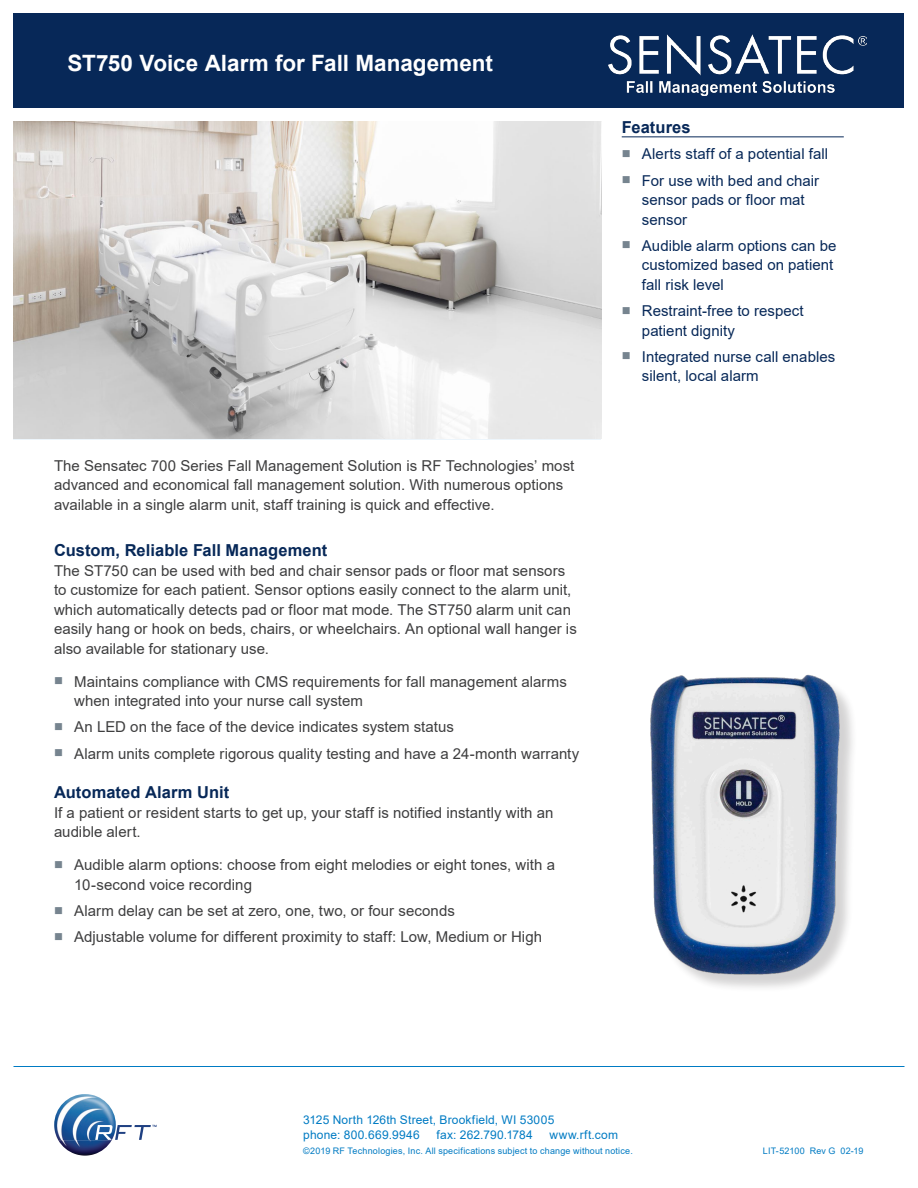
<style>
.page{position:relative;width:918px;height:1188px;background:#fff}
.page>*{position:absolute;margin:0;border:0;box-sizing:border-box;transform-origin:0 0}
.Main_Title{font:700 22.5px "Arial";color:#fff}
.Side_Callouts_-_Head{font:700 16.5px "Arial";letter-spacing:.005em;color:#072858}
.t1{font:15px/19.5px "Arial";letter-spacing:.005em;color:#3e3e3f}
.t2{font:15px/19.5px "Arial";letter-spacing:.005em;color:#072858}
.t3{font:12px/15px "Arial";letter-spacing:.015em;color:#007bc3}
.t4{font:12px "Arial";letter-spacing:.04em;color:#007bc3}
.ECO-Rev{font:9px "Arial";letter-spacing:.02em;color:#007bc3}
.s1{color:#76848f}
</style>
<div class="page">
<div style="left:14px;top:14px;width:890px;height:94px;background:#072858"></div>
<img style="left:608px;top:34px;width:259px;height:62px">
<img style="left:14px;top:122px;width:587px;height:317px">
<hr style="left:622px;top:136px;width:222px;height:1px;background:#072858">
<div style="left:653px;top:678px;width:205px;height:315px;background:#231f20;opacity:.2"></div>
<img style="left:650px;top:674px;width:197px;height:319px">
<img style="left:54px;top:1125px;width:41px;height:15px">
<img style="left:58px;top:1140px;width:27px;height:16px">
<svg style="left:95px;top:1125px;width:62px;height:15px"></svg>
<hr style="left:14px;top:1066px;width:890px;height:1px;background:#007bc3">
<p class="Main_Title" style="left:68px;top:47px;width:427px">ST750 Voice Alarm for Fall Management</p>
<p class="t1" style="left:54px;top:456px;width:522px">The Sensatec 700 Series Fall Management Solution is RF Technologies’ most advanced and economical fall management solution. With numerous options available in a single alarm unit, staff training is quick and effective.</p>
<p class="Side_Callouts_-_Head" style="left:54px;top:539px;width:275px">Custom, Reliable Fall Management</p>
<p class="t1" style="left:54px;top:561px;width:524px">The ST750 can be used with bed and chair sensor pads or floor mat sensors to customize for each patient. Sensor options easily connect to the alarm unit, which automatically detects pad or floor mat mode. The ST750 alarm unit can easily hang or hook on beds, chairs, or wheelchairs. An optional wall hanger is also available for stationary use.</p>
<p class="t1" style="left:74px;top:672px;width:494px;text-indent:-20px"><span class="s1">■</span> Maintains compliance with CMS requirements for fall management alarms when integrated into your nurse call system</p>
<p class="t1" style="left:54px;top:717px;width:401px"><span class="s1">■</span> An LED on the face of the device indicates system status</p>
<p class="t1" style="left:54px;top:744px;width:527px"><span class="s1">■</span> Alarm units complete rigorous quality testing and have a 24-month warranty</p>
<p class="Side_Callouts_-_Head" style="left:54px;top:781px;width:177px">Automated Alarm Unit</p>
<p class="t1" style="left:54px;top:803px;width:501px">If a patient or resident starts to get up, your staff is notified instantly with an audible alert.</p>
<p class="t1" style="left:74px;top:855px;width:482px;text-indent:-20px"><span class="s1">■</span> Audible alarm options: choose from eight melodies or eight tones, with a<br>10-second voice recording</p>
<p class="t1" style="left:54px;top:901px;width:402px"><span class="s1">■</span> Alarm delay can be set at zero, one, two, or four seconds</p>
<p class="t1" style="left:54px;top:927px;width:490px"><span class="s1">■</span> Adjustable volume for different proximity to staff: Low, Medium or High</p>
<p class="Side_Callouts_-_Head" style="left:622px;top:116px;width:70px">Features</p>
<p class="t2" style="left:622px;top:144px;width:208px"><span class="s1">■</span> Alerts staff of a potential fall</p>
<p class="t2" style="left:642px;top:171px;width:179px;text-indent:-20px"><span class="s1">■</span> For use with bed and chair sensor pads or floor mat sensor</p>
<p class="t2" style="left:642px;top:236px;width:196px;text-indent:-20px"><span class="s1">■</span> Audible alarm options can be customized based on patient fall risk level</p>
<p class="t2" style="left:642px;top:301px;width:163px;text-indent:-20px"><span class="s1">■</span> Restraint-free to respect patient dignity</p>
<p class="t2" style="left:642px;top:347px;width:195px;text-indent:-20px"><span class="s1">■</span> Integrated nurse call enables silent, local alarm</p>
<p class="t3" style="left:303px;top:1112px;width:253px">3125 North 126th Street, Brookfield, WI 53005 phone: 800.669.9946</p>
<p class="t3" style="left:437px;top:1127px;width:98px">fax: 262.790.1784</p>
<p class="t4" style="left:550px;top:1127px;width:70px">www.rft.com</p>
<p class="ECO-Rev" style="left:303px;top:1145px;width:331px">©2019 RF Technologies, Inc. All specifications subject to change without notice.</p>
<p class="ECO-Rev" style="left:763px;top:1145px;width:102px">LIT-52100 Rev G 02-19</p>
</div>
